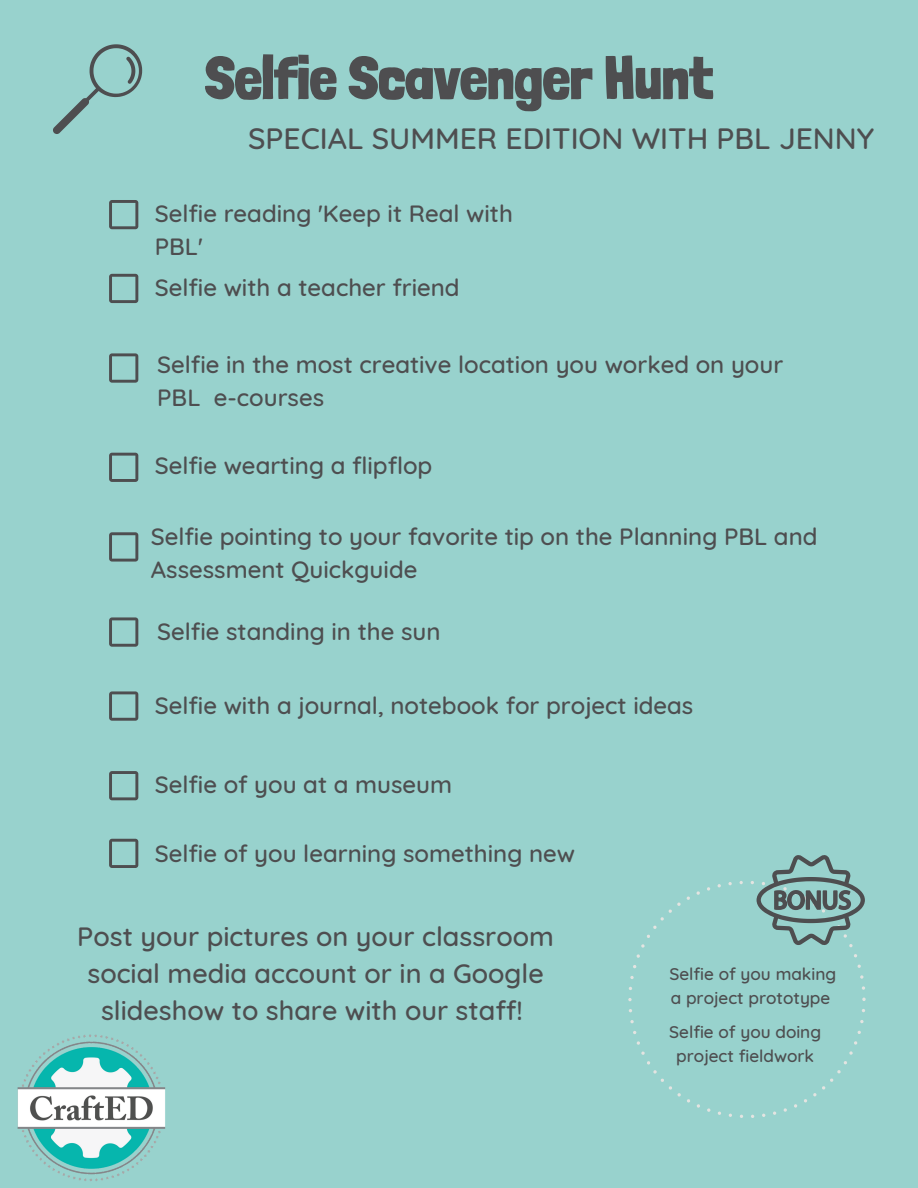
<style>
.page{position:relative;width:918px;height:1188px;background:#98d2cd}
.page>*{position:absolute;margin:0;border:0;box-sizing:border-box;transform-origin:0 0}
.t1{font:900 60.75px "Londrina Solid";color:#4e4e50}
.t2{font:500 30px "Quicksand";color:#4e4e50}
.t3{font:500 27px/37.2px "Quicksand";color:#4e4e50;text-align:center}
.t4{font:500 24px/32.7px "Quicksand";color:#4e4e50}
.t5{font:500 17.25px/23.7px "Quicksand";color:#4e4e50}
</style>
<div class="page">
<svg style="left:109px;top:200px;width:29px;height:29px"></svg>
<svg style="left:53px;top:44px;width:89px;height:90px"></svg>
<svg style="left:109px;top:274px;width:29px;height:29px"></svg>
<svg style="left:109px;top:353px;width:29px;height:30px"></svg>
<svg style="left:109px;top:453px;width:29px;height:29px"></svg>
<svg style="left:109px;top:532px;width:29px;height:30px"></svg>
<svg style="left:109px;top:617px;width:29px;height:30px"></svg>
<svg style="left:109px;top:691px;width:29px;height:30px"></svg>
<svg style="left:109px;top:839px;width:29px;height:29px"></svg>
<svg style="left:109px;top:771px;width:29px;height:29px"></svg>
<svg style="left:628px;top:881px;width:238px;height:237px"></svg>
<svg style="left:757px;top:855px;width:108px;height:90px"></svg>
<img style="left:17px;top:1034px;width:149px;height:147px">
<p class="t1" style="left:205px;top:41px;width:509px">Selfie Scavenger Hunt</p>
<p class="t2" style="left:248px;top:119px;width:628px">SPECIAL SUMMER EDITION WITH PBL JENNY</p>
<p class="t4" style="left:155px;top:197px;width:360px">Selfie reading 'Keep it Real with<br>PBL'</p>
<p class="t4" style="left:155px;top:271px;width:306px">Selfie with a teacher friend</p>
<p class="t4" style="left:157px;top:348px;width:628px">Selfie in the most creative location you worked on your<br>PBL e-courses</p>
<p class="t4" style="left:155px;top:449px;width:279px">Selfie wearting a flipflop</p>
<p class="t4" style="left:151px;top:520px;width:668px">Selfie pointing to your favorite tip on the Planning PBL and<br>Assessment Quickguide</p>
<p class="t4" style="left:157px;top:615px;width:285px">Selfie standing in the sun</p>
<p class="t4" style="left:155px;top:689px;width:540px">Selfie with a journal, notebook for project ideas</p>
<p class="t4" style="left:155px;top:768px;width:299px">Selfie of you at a museum</p>
<p class="t4" style="left:155px;top:837px;width:422px">Selfie of you learning something new</p>
<p class="t3" style="left:77px;top:917px;width:478px">Post your pictures on your classroom social media account or in a Google slideshow to share with our staff!</p>
<p class="t5" style="left:669px;top:962px;width:168px">Selfie of you making a project prototype</p>
<p class="t5" style="left:669px;top:1020px;width:153px;text-align:center">Selfie of you doing project fieldwork</p>
</div>
